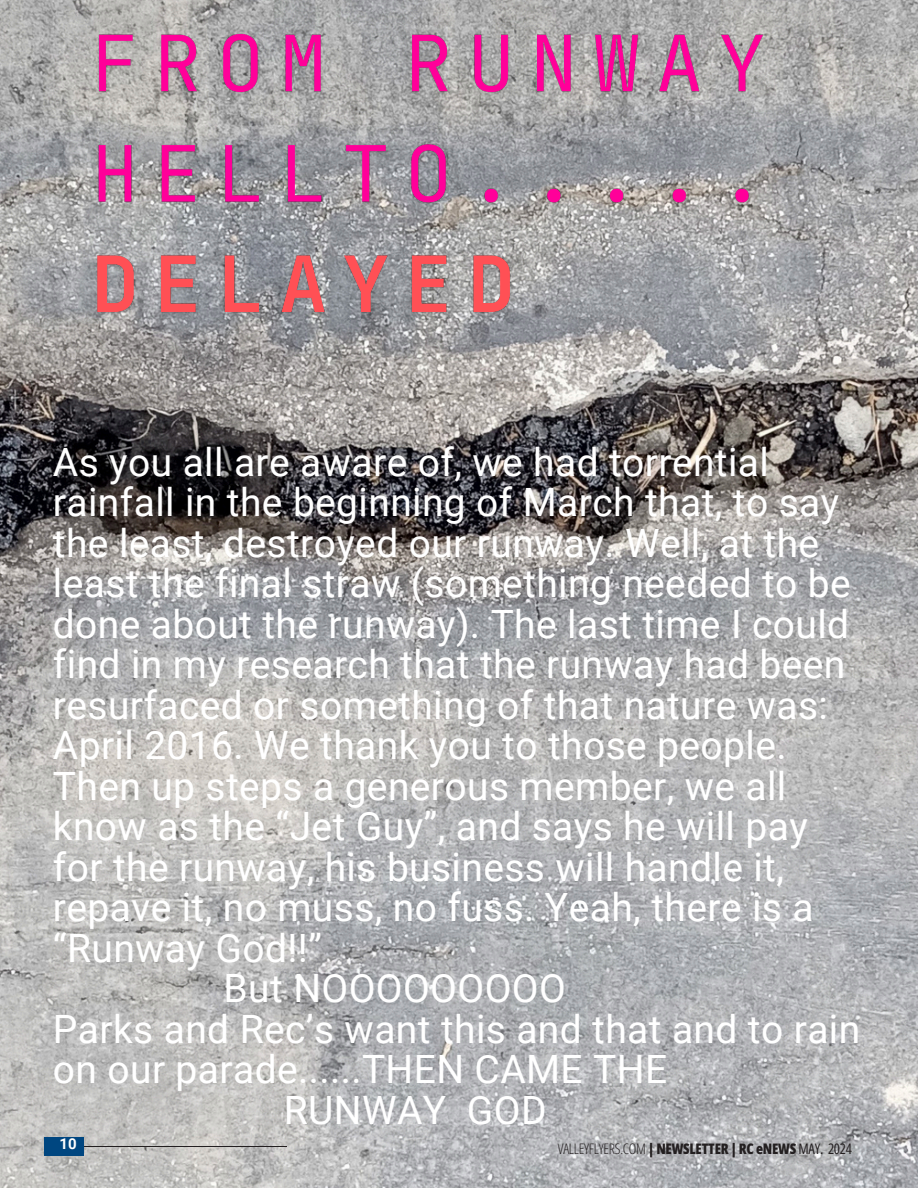
<style>
.page{position:relative;width:918px;height:1188px;background:#fff}
.page>*{position:absolute;margin:0;border:0;box-sizing:border-box;transform-origin:0 0}
.t1{font:39px "Roboto";letter-spacing:.01em;color:#fff}
.t2{font:700 15px "Roboto";color:#fff}
.t3{font:800 14.55px "Open Sans Condensed";letter-spacing:-.015em;color:#231f20}
.s1{font-weight:300}
.s2{font-weight:400}
</style>
<div class="page">
<img style="left:0;top:0;width:918px;height:1188px">
<img style="left:89px;top:16px;width:757px;height:315px">
<hr style="left:45px;top:1146px;width:242px;height:1px;background:#231f20">
<div style="left:45px;top:1138px;width:39px;height:17px;background:#004680"></div>
<h2 class="t1" style="left:53px;top:440px;width:718px">As you all are aware of, we had torrential</h2>
<h2 class="t1" style="left:53px;top:480px;width:788px">rainfall in the beginning of March that, to say</h2>
<h2 class="t1" style="left:53px;top:521px;width:768px">the least, destroyed our runway. Well, at the</h2>
<h2 class="t1" style="left:53px;top:561px;width:799px">least the final straw (something needed to be</h2>
<h2 class="t1" style="left:53px;top:602px;width:798px">done about the runway). The last time I could</h2>
<h2 class="t1" style="left:53px;top:642px;width:794px">find in my research that the runway had been</h2>
<h2 class="t1" style="left:53px;top:683px;width:777px">resurfaced or something of that nature was:</h2>
<h2 class="t1" style="left:53px;top:723px;width:735px">April 2016. We thank you to those people.</h2>
<h2 class="t1" style="left:53px;top:764px;width:735px">Then up steps a generous member, we all</h2>
<h2 class="t1" style="left:53px;top:804px;width:756px">know as the “Jet Guy”, and says he will pay</h2>
<h2 class="t1" style="left:53px;top:845px;width:733px">for the runway, his business will handle it,</h2>
<h2 class="t1" style="left:53px;top:885px;width:762px">repave it, no muss, no fuss. Yeah, there is a</h2>
<h2 class="t1" style="left:53px;top:926px;width:271px">“Runway God!!”</h2>
<h2 class="t1" style="left:224px;top:966px;width:344px">But NOOOOOOOOO</h2>
<h2 class="t1" style="left:53px;top:1007px;width:809px">Parks and Rec’s want this and that and to rain</h2>
<h2 class="t1" style="left:53px;top:1047px;width:616px">on our parade......THEN CAME THE</h2>
<h2 class="t1" style="left:284px;top:1088px;width:264px">RUNWAY GOD</h2>
<p class="t2" style="left:59px;top:1136px;width:19px">10</p>
<p class="t3" style="left:558px;top:1138px;width:296px"><span class="s1">VALLEYFLYERS.COM</span> | NEWSLETTER | RC eNEWS <span class="s2">MAY. 2024</span></p>
</div>
